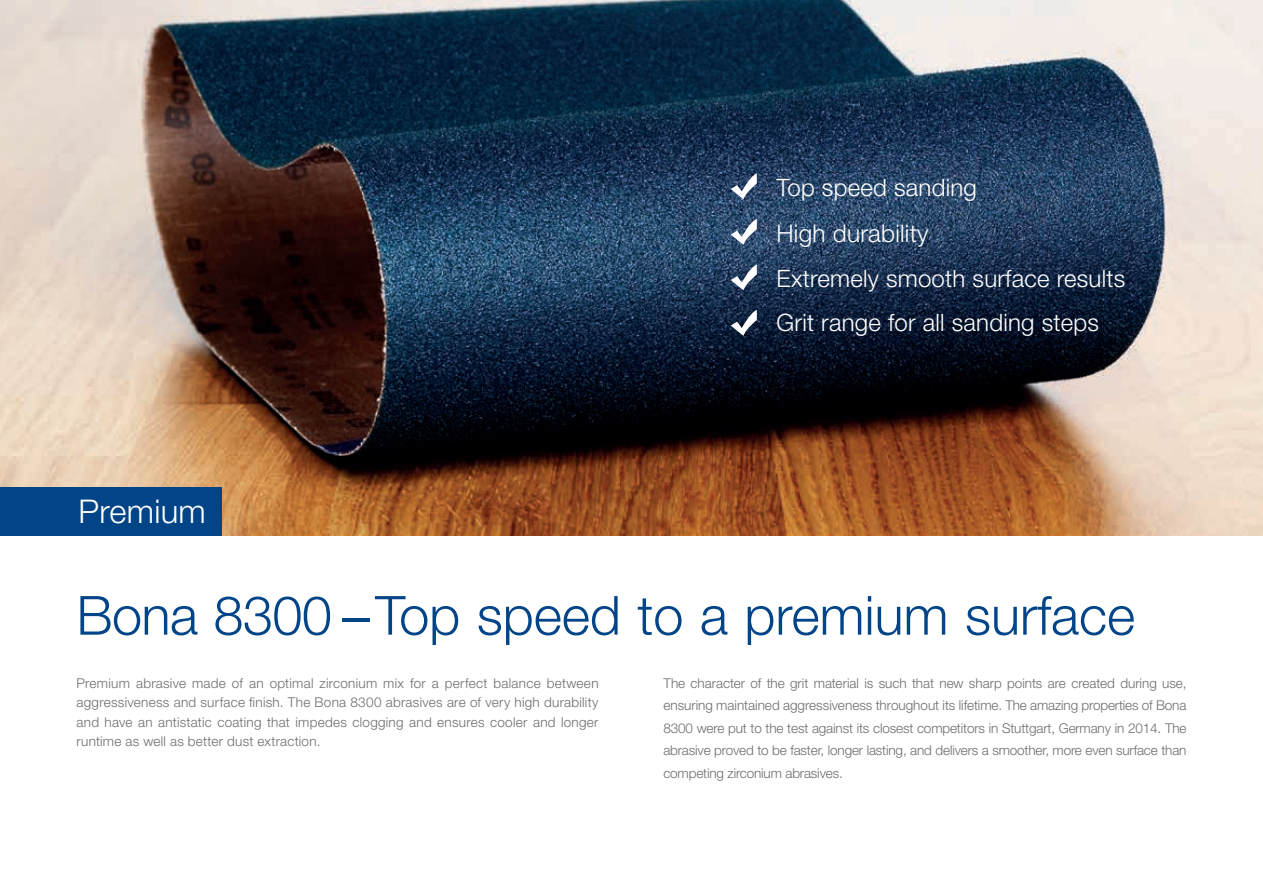
<style>
.page{position:relative;width:1263px;height:893px;background:#fff}
.page>*{position:absolute;margin:0;border:0;box-sizing:border-box;transform-origin:0 0}
.t1{font:300 54px "Helvetica Neue LT Std";color:#014588}
.t2{font:300 32.7px "Helvetica Neue LT Std";letter-spacing:.01em;color:#fff}
.t3{font:300 24.3px "Helvetica Neue LT Std";letter-spacing:.01em;color:#fff}
.t4{font:300 24px/44px "Helvetica Neue LT Std";letter-spacing:.01em;color:#fff}
.t5{font:300 13.5px/22.5px "Helvetica Neue LT Std";letter-spacing:-.005em;color:#6c6d70;text-align:justify}
</style>
<div class="page">
<img style="left:0;top:0;width:1263px;height:535px">
<div style="left:0;top:487px;width:221px;height:48px;background:#014588"></div>
<svg style="left:731px;top:173px;width:26px;height:26px"></svg>
<svg style="left:731px;top:219px;width:26px;height:26px"></svg>
<svg style="left:731px;top:264px;width:26px;height:26px"></svg>
<svg style="left:731px;top:310px;width:26px;height:26px"></svg>
<h3 class="t4" style="left:776px;top:165px;width:202px">Top speed sanding</h3>
<h3 class="t3" style="left:776px;top:218px;width:153px">High durability</h3>
<h2 class="t2" style="left:78px;top:491px;width:129px">Premium</h2>
<h3 class="t4" style="left:776px;top:256px;width:350px">Extremely smooth surface results<br>Grit range for all sanding steps</h3>
<h1 class="t1" style="left:77px;top:582px;width:1060px">Bona 8300 – Top speed to a premium surface</h1>
<p class="t5" style="left:77px;top:673px;width:523px;line-height:19.5px">Premium abrasive made of an optimal zirconium mix for a perfect balance between aggressiveness and surface finish. The Bona 8300 abrasives are of very high durability and have an antistatic coating that impedes clogging and ensures cooler and longer runtime as well as better dust extraction.</p>
<p class="t5" style="left:663px;top:671px;width:525px">The character of the grit material is such that new sharp points are created during use, ensuring maintained aggressiveness throughout its lifetime. The amazing properties of Bona 8300 were put to the test against its closest competitors in Stuttgart, Germany in 2014. The abrasive proved to be faster, longer lasting, and delivers a smoother, more even surface than competing zirconium abrasives.</p>
</div>
